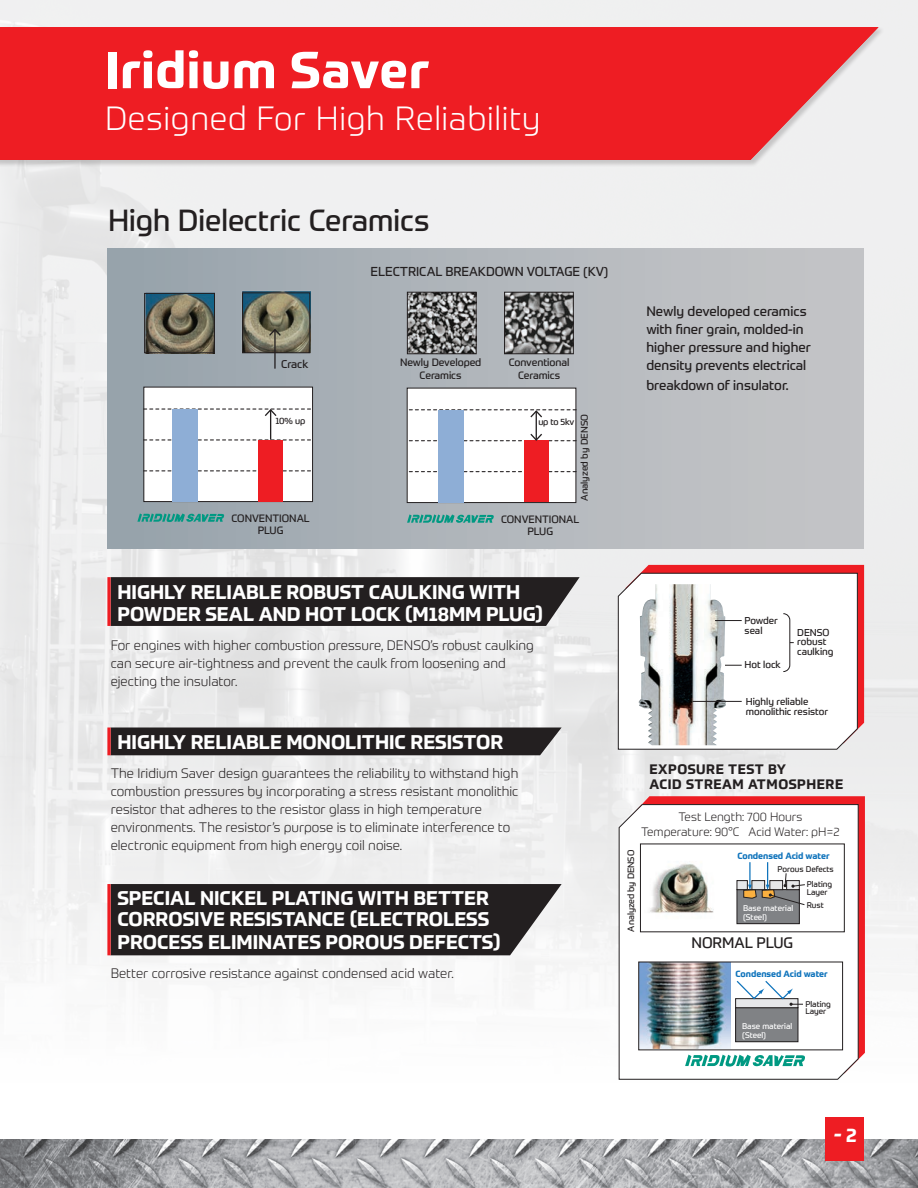
<style>
.page{position:relative;width:918px;height:1188px;background:#fff}
.page>*{position:absolute;margin:0;border:0;box-sizing:border-box;transform-origin:0 0}
.t1{font:700 51px "Prometo";letter-spacing:.02em;color:#fff}
.t2{font:300 33px "Prometo";letter-spacing:.02em;color:#fff}
.t3{font:30px "Prometo";color:#231f20}
.t4{font:700 19.5px/21.8px "Prometo";color:#fff}
.t5{font:15px "Prometo";letter-spacing:-.005em;color:#231f20}
.t6{font:300 13.5px/18px "Prometo";color:#231f20}
.t7{font:13.5px/18px "Prometo";color:#231f20}
.t8{font:700 13.5px/15px "Prometo";letter-spacing:.04em;color:#231f20}
.t9{font:12.75px "Prometo";letter-spacing:-.005em;color:#231f20}
.t10{font:300 12px/15px "Prometo";color:#231f20;text-align:center}
.t11{font:11.1px "Prometo";letter-spacing:-.005em;color:#231f20}
.t12{font:10.5px/12.8px "Prometo";letter-spacing:-.005em;color:#231f20;text-align:center}
.t13{font:9.9px/9.9px "Prometo";color:#231f20}
.t14{font:9.6px "Prometo";letter-spacing:-.005em;color:#231f20}
.t15{font:9px "Prometo";letter-spacing:-.005em;color:#231f20}
.t16{font:700 8.85px "Prometo";color:#1074bc}
.t17{font:8.1px/7.4px "Prometo";color:#231f20}
.t18{font:8.1px/8.9px "Prometo";color:#fff}
</style>
<div class="page">
<img style="left:0;top:0;width:918px;height:1140px">
<div style="left:108px;top:248px;width:755px;height:301px;background:linear-gradient(to right,#96a2aa,#c7c7c9)"></div>
<div style="left:111px;top:577px;width:469px;height:49px;background:#231f20"></div>
<svg style="left:107px;top:577px;width:4px;height:49px"></svg>
<div style="left:111px;top:728px;width:451px;height:27px;background:#231f20"></div>
<svg style="left:107px;top:728px;width:4px;height:27px"></svg>
<div style="left:111px;top:884px;width:451px;height:71px;background:#231f20"></div>
<svg style="left:107px;top:884px;width:4px;height:71px"></svg>
<svg style="left:617px;top:565px;width:247px;height:185px"></svg>
<div style="left:407px;top:388px;width:169px;height:115px;background:#fff"></div>
<svg style="left:409px;top:471px;width:167px;height:1px"></svg>
<div style="left:438px;top:410px;width:25px;height:92px;background:#8eaed6"></div>
<div style="left:524px;top:441px;width:24px;height:61px;background:#ee1d23"></div>
<img style="left:409px;top:294px;width:66px;height:58px">
<div style="left:407px;top:292px;width:70px;height:62px;border:1px solid #231f20"></div>
<img style="left:506px;top:294px;width:66px;height:58px">
<div style="left:504px;top:292px;width:70px;height:62px;border:1px solid #231f20"></div>
<svg style="left:409px;top:409px;width:167px;height:33px"></svg>
<svg style="left:407px;top:514px;width:87px;height:9px"></svg>
<div style="left:144px;top:387px;width:169px;height:115px;background:#fff"></div>
<div style="left:143px;top:387px;width:170px;height:115px;border:1px solid #231f20"></div>
<svg style="left:144px;top:439px;width:167px;height:1px"></svg>
<svg style="left:144px;top:470px;width:167px;height:1px"></svg>
<div style="left:172px;top:409px;width:26px;height:92px;background:#8eaed6"></div>
<div style="left:258px;top:440px;width:25px;height:61px;background:#ee1d23"></div>
<hr style="left:270px;top:410px;width:1px;height:30px;background:#231f20">
<svg style="left:144px;top:408px;width:167px;height:10px"></svg>
<img style="left:144px;top:287px;width:71px;height:64px">
<img style="left:240px;top:286px;width:70px;height:67px">
<div style="left:144px;top:293px;width:71px;height:60px;border:1px solid #231f20"></div>
<div style="left:242px;top:292px;width:68px;height:61px;border:1px solid #231f20"></div>
<hr style="left:274px;top:330px;width:2px;height:39px;background:#231f20">
<svg style="left:268px;top:328px;width:14px;height:9px"></svg>
<svg style="left:137px;top:513px;width:87px;height:9px"></svg>
<svg style="left:627px;top:796px;width:238px;height:277px;background:#ee3036"></svg>
<svg style="left:618px;top:804px;width:241px;height:276px"></svg>
<img style="left:640px;top:964px;width:90px;height:84px">
<div style="left:736px;top:1008px;width:62px;height:34px;background:#808285"></div>
<div style="left:735px;top:1007px;width:63px;height:35px;border:1px solid #231f20"></div>
<div style="left:735px;top:998px;width:63px;height:10px;border:1px solid #231f20"></div>
<svg style="left:735px;top:979px;width:68px;height:27px"></svg>
<div style="left:638px;top:962px;width:205px;height:88px;border:1px solid #231f20"></div>
<svg style="left:685px;top:1055px;width:120px;height:12px"></svg>
<img style="left:642px;top:846px;width:89px;height:84px">
<div style="left:737px;top:890px;width:62px;height:34px;background:#808285"></div>
<div style="left:737px;top:889px;width:63px;height:35px;border:1px solid #231f20"></div>
<div style="left:737px;top:881px;width:10px;height:9px;background:#e6e7e9"></div>
<div style="left:737px;top:880px;width:11px;height:10px;border:1px solid #231f20"></div>
<svg style="left:743px;top:862px;width:62px;height:43px"></svg>
<div style="left:640px;top:844px;width:205px;height:88px;border:1px solid #231f20"></div>
<img style="left:0;top:1140px;width:918px;height:48px">
<div style="left:826px;top:1117px;width:38px;height:44px;background:#ee1d23"></div>
<div style="left:0;top:27px;width:885px;height:140px;background:#231f20;opacity:.2"></div>
<svg style="left:0;top:27px;width:879px;height:133px;background:#ed2c31"></svg>
<h1 class="t1" style="left:105px;top:38px;width:325px">Iridium Saver</h1>
<h2 class="t2" style="left:105px;top:99px;width:437px">Designed For High Reliability</h2>
<h3 class="t3" style="left:108px;top:202px;width:323px">High Dielectric Ceramics</h3>
<p class="t11" style="left:281px;top:357px;width:29px">Crack</p>
<p class="t15" style="left:275px;top:415px;width:32px">10% up</p>
<p class="t12" style="left:232px;top:511px;width:80px">CONVENTIONAL<br>PLUG</p>
<p class="t9" style="left:370px;top:264px;width:239px">ELECTRICAL BREAKDOWN VOLTAGE (KV)</p>
<p class="t12" style="left:400px;top:356px;width:83px">Newly Developed<br>Ceramics</p>
<p class="t12" style="left:509px;top:356px;width:62px">Conventional<br>Ceramics</p>
<p class="t15" style="left:538px;top:416px;width:37px">up to 5kv</p>
<p class="t14" style="left:579px;top:501px;width:88px;rotate:-90deg">Analyzed by DENSO</p>
<p class="t12" style="left:501px;top:512px;width:80px">CONVENTIONAL<br>PLUG</p>
<h3 class="t4" style="left:117px;top:580px;width:427px;line-height:22.5px">HIGHLY RELIABLE ROBUST CAULKING WITH<br>POWDER SEAL AND HOT LOCK (M18MM PLUG)</h3>
<p class="t6" style="left:111px;top:636px;width:425px">For engines with higher combustion pressure, DENSO’s robust caulking can secure air-tightness and prevent the caulk from loosening and ejecting the insulator.</p>
<h3 class="t4" style="left:117px;top:731px;width:387px">HIGHLY RELIABLE MONOLITHIC RESISTOR</h3>
<p class="t6" style="left:111px;top:764px;width:409px">The Iridium Saver design guarantees the reliability to withstand high combustion pressures by incorporating a stress resistant monolithic resistor that adheres to the resistor glass in high temperature environments. The resistor’s purpose is to eliminate interference to electronic equipment from high energy coil noise.</p>
<h3 class="t4" style="left:117px;top:888px;width:385px">SPECIAL NICKEL PLATING WITH BETTER<br>CORROSIVE RESISTANCE (ELECTROLESS<br>PROCESS ELIMINATES POROUS DEFECTS)</h3>
<p class="t6" style="left:111px;top:964px;width:345px">Better corrosive resistance against condensed acid water.</p>
<p class="t7" style="left:646px;top:302px;width:166px">Newly developed ceramics with finer grain, molded-in higher pressure and higher density prevents electrical</p>
<p class="t7" style="left:646px;top:376px;width:144px">breakdown of insulator.</p>
<p class="t13" style="left:745px;top:616px;width:35px">Powder seal</p>
<p class="t13" style="left:744px;top:660px;width:38px">Hot lock</p>
<p class="t13" style="left:746px;top:696px;width:84px;line-height:10.4px">Highly reliable monolithic resistor</p>
<p class="t13" style="left:797px;top:627px;width:38px">DENSO robust caulking</p>
<p class="t8" style="left:649px;top:761px;width:195px">EXPOSURE TEST BY<br>ACID STREAM ATMOSPHERE</p>
<p class="t10" style="left:641px;top:809px;width:200px">Test Length: 700 Hours<br>Temperature: 90°C Acid Water: pH=2</p>
<p class="t15" style="left:625px;top:932px;width:83px;rotate:-90deg">Analyzed by DENSO</p>
<p class="t16" style="left:737px;top:850px;width:94px">Condensed Acid water</p>
<p class="t17" style="left:778px;top:862px;width:58px;line-height:15px;text-align:right">Porous Defects<br>Plating</p>
<p class="t17" style="left:807px;top:885px;width:22px;line-height:13.4px">Layer<br>Rust</p>
<p class="t18" style="left:743px;top:904px;width:52px">Base material (Steel)</p>
<p class="t5" style="left:692px;top:934px;width:103px">NORMAL PLUG</p>
<p class="t16" style="left:736px;top:968px;width:94px">Condensed Acid water</p>
<p class="t17" style="left:805px;top:1000px;width:27px">Plating<br>Layer</p>
<p class="t18" style="left:742px;top:1022px;width:52px">Base material (Steel)</p>
<h3 class="t4" style="left:834px;top:1125px;width:24px">- 2</h3>
</div>
